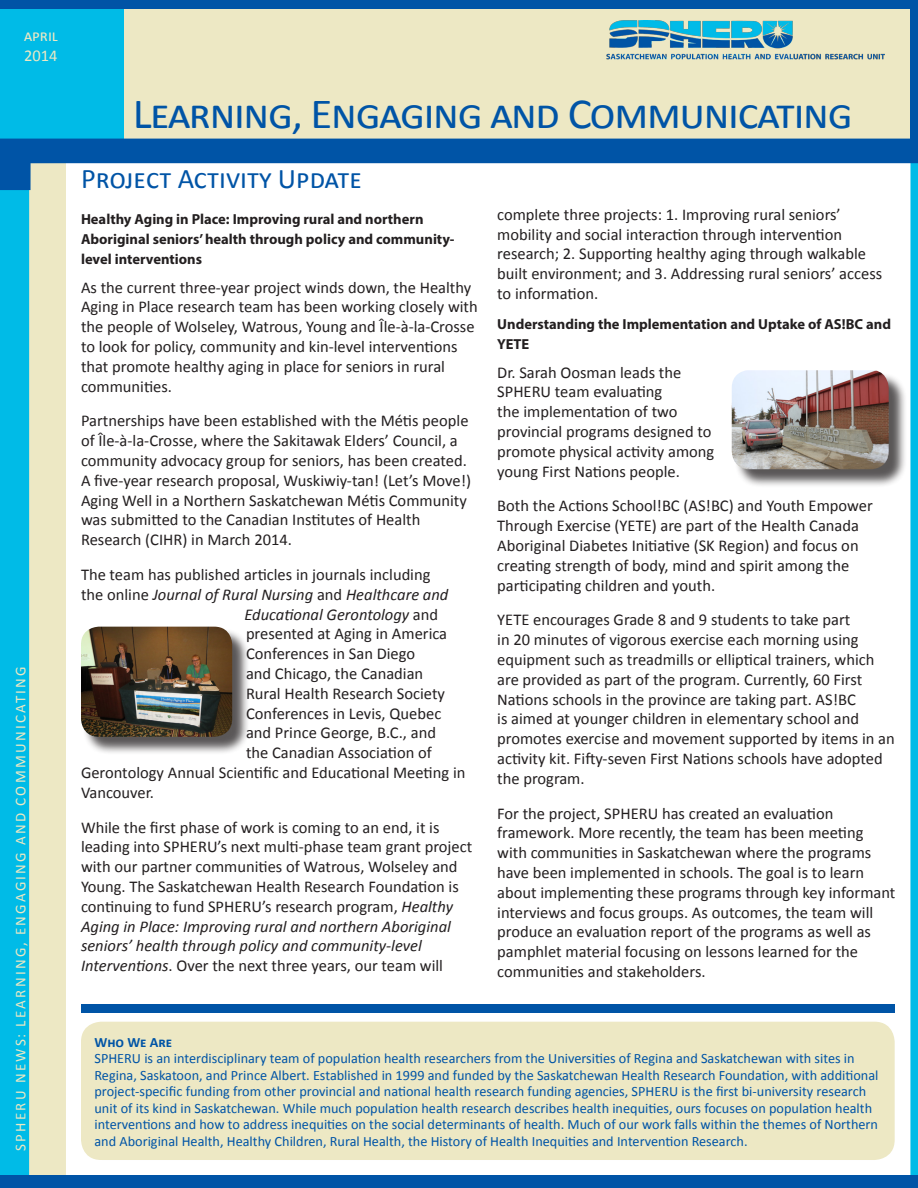
<style>
.page{position:relative;width:918px;height:1188px;background:#fff}
.page>*{position:absolute;margin:0;border:0;box-sizing:border-box;transform-origin:0 0}
.t1{font:43.2px "Calibri";letter-spacing:-.03em;color:#0054a6;scale:1.04 1}
.Headline{font:28.5px "Calibri";color:#0054a6}
.t2{font:16.5px/19.8px "Calibri";color:#231f20}
.t3{font:italic 16.5px "Calibri";color:#231f20}
.t4{font:16.5px "Calibri";color:#ede8c4}
.t5{font:15px "Calibri";letter-spacing:.15em;color:#ede8c4}
.t6{font:700 14.55px/19.8px "Myriad Pro";color:#231f20}
.Body{font:14.25px/16.5px "Calibri";color:#0054a6}
.Body-2{font:700 14.25px "Calibri";color:#0054a6}
.s1{font-style:normal}
.s2{font-style:italic}
</style>
<div class="page">
<div style="left:910px;top:158px;width:8px;height:1030px;background:#00bbe7"></div>
<div style="left:8px;top:149px;width:58px;height:1039px;background:#ede8c4"></div>
<div style="left:0;top:150px;width:29px;height:1038px;background:#00bbe7"></div>
<div style="left:124px;top:0;width:794px;height:150px;background:#ede8c4"></div>
<div style="left:0;top:1px;width:123px;height:149px;background:#00bbe7"></div>
<svg style="left:0;top:139px;width:918px;height:51px"></svg>
<div style="left:0;top:0;width:918px;height:9px;background:#0054a6"></div>
<div style="left:910px;top:0;width:8px;height:155px;background:#0054a6"></div>
<img style="left:607px;top:20px;width:277px;height:40px">
<div style="left:81px;top:1005px;width:814px;height:8px;background:#0054a6"></div>
<div style="left:81px;top:1022px;width:814px;height:138px;background:#ede8c4;border-radius:20px"></div>
<div style="left:0;top:1175px;width:918px;height:13px;background:#0054a6"></div>
<div style="left:82px;top:628px;width:168px;height:127px;background:#231f20;opacity:.75"></div>
<img style="left:81px;top:627px;width:151px;height:110px">
<div style="left:734px;top:373px;width:173px;height:115px;background:#231f20;opacity:.75"></div>
<img style="left:732px;top:370px;width:157px;height:99px">
<p class="t4" style="left:24px;top:25px;width:35px">april</p>
<p class="t4" style="left:24px;top:45px;width:35px">2014</p>
<p class="t5" style="left:11px;top:1151px;width:486px;rotate:-90deg">SPHERU NEWS: LEARNING, ENGAGING AND COMMUNICATING</p>
<p class="t1" style="left:133px;top:86px;width:694px">Learning, Engaging and Communicating</p>
<p class="Headline" style="left:81px;top:160px;width:283px">Project Activity Update</p>
<p class="t6" style="left:81px;top:209px;width:375px">Healthy Aging in Place: Improving rural and northern<br>Aboriginal seniors’ health through policy and community&shy;level interventions</p>
<p class="t2" style="left:81px;top:277px;width:398px">As the current three-year project winds down, the Healthy Aging in Place research team has been working closely with the people of Wolseley, Watrous, Young and Île-à-la-Crosse to look for policy, community and kin-level interventions that promote healthy aging in place for seniors in rural communities.</p>
<p class="t2" style="left:81px;top:411px;width:392px">Partnerships have been established with the Métis people of Île-à-la-Crosse, where the Sakitawak Elders’ Council, a community advocacy group for seniors, has been created.<br>A five-year research proposal, Wuskiwiy-tan! (Let’s Move!)<br>Aging Well in a Northern Saskatchewan Métis Community was submitted to the Canadian Institutes of Health Research (CIHR) in March 2014.</p>
<p class="t2" style="left:81px;top:565px;width:351px">The team has published articles in journals including</p>
<p class="t3" style="left:81px;top:583px;width:369px"><span class="s1">the online</span> Journal of Rural Nursing <span class="s1">and</span> Healthcare and</p>
<p class="t3" style="left:244px;top:603px;width:195px">Educational Gerontology <span class="s1">and</span></p>
<p class="t2" style="left:246px;top:624px;width:203px">presented at Aging in America</p>
<p class="t2" style="left:246px;top:644px;width:171px">Conferences in San Diego</p>
<p class="t2" style="left:246px;top:664px;width:179px">and Chicago, the Canadian</p>
<p class="t2" style="left:246px;top:684px;width:201px">Rural Health Research Society</p>
<p class="t2" style="left:246px;top:703px;width:197px">Conferences in Levis, Quebec</p>
<p class="t2" style="left:246px;top:723px;width:192px">and Prince George, B.C., and</p>
<p class="t2" style="left:246px;top:743px;width:187px">the Canadian Association of</p>
<p class="t2" style="left:81px;top:763px;width:386px">Gerontology Annual Scientific and Educational Meeting in</p>
<p class="t2" style="left:81px;top:783px;width:74px">Vancouver.</p>
<p class="t2" style="left:81px;top:817px;width:393px">While the first phase of work is coming to an end, it is leading into SPHERU’s next multi-phase team grant project with our partner communities of Watrous, Wolseley and Young. The Saskatchewan Health Research Foundation is continuing to fund SPHERU’s research program, <span class="s2">Healthy Aging in Place: Improving rural and northern Aboriginal seniors’ health through policy and community-level Interventions</span>. Over the next three years, our team will</p>
<p class="t2" style="left:497px;top:204px;width:386px">complete three projects: 1. Improving rural seniors’ mobility and social interaction through intervention research; 2. Supporting healthy aging through walkable built environment; and 3. Addressing rural seniors’ access to information.</p>
<p class="t6" style="left:497px;top:314px;width:395px">Understanding the Implementation and Uptake of AS!BC and<br>YETE</p>
<p class="t2" style="left:497px;top:362px;width:219px">Dr. Sarah Oosman leads the<br>SPHERU team evaluating<br>the implementation of two provincial programs designed to promote physical activity among young First Nations people.</p>
<p class="t2" style="left:497px;top:496px;width:377px">Both the Actions School!BC (AS!BC) and Youth Empower Through Exercise (YETE) are part of the Health Canada Aboriginal Diabetes Initiative (SK Region) and focus on creating strength of body, mind and spirit among the participating children and youth.</p>
<p class="t2" style="left:497px;top:610px;width:399px">YETE encourages Grade 8 and 9 students to take part<br>in 20 minutes of vigorous exercise each morning using equipment such as treadmills or elliptical trainers, which are provided as part of the program. Currently, 60 First Nations schools in the province are taking part. AS!BC<br>is aimed at younger children in elementary school and promotes exercise and movement supported by items in an activity kit. Fifty-seven First Nations schools have adopted the program.</p>
<p class="t2" style="left:497px;top:803px;width:400px">For the project, SPHERU has created an evaluation framework. More recently, the team has been meeting with communities in Saskatchewan where the programs have been implemented in schools. The goal is to learn about implementing these programs through key informant interviews and focus groups. As outcomes, the team will produce an evaluation report of the programs as well as pamphlet material focusing on lessons learned for the communities and stakeholders.</p>
<p class="Body-2" style="left:94px;top:1033px;width:79px">Who We Are</p>
<p class="Body" style="left:94px;top:1050px;width:786px">SPHERU is an interdisciplinary team of population health researchers from the Universities of Regina and Saskatchewan with sites in Regina, Saskatoon, and Prince Albert. Established in 1999 and funded by the Saskatchewan Health Research Foundation, with additional project-specific funding from other provincial and national health research funding agencies, SPHERU is the first bi-university research unit of its kind in Saskatchewan. While much population health research describes health inequities, ours focuses on population health interventions and how to address inequities on the social determinants of health. Much of our work falls within the themes of Northern and Aboriginal Health, Healthy Children, Rural Health, the History of Health Inequities and Intervention Research.</p>
</div>
